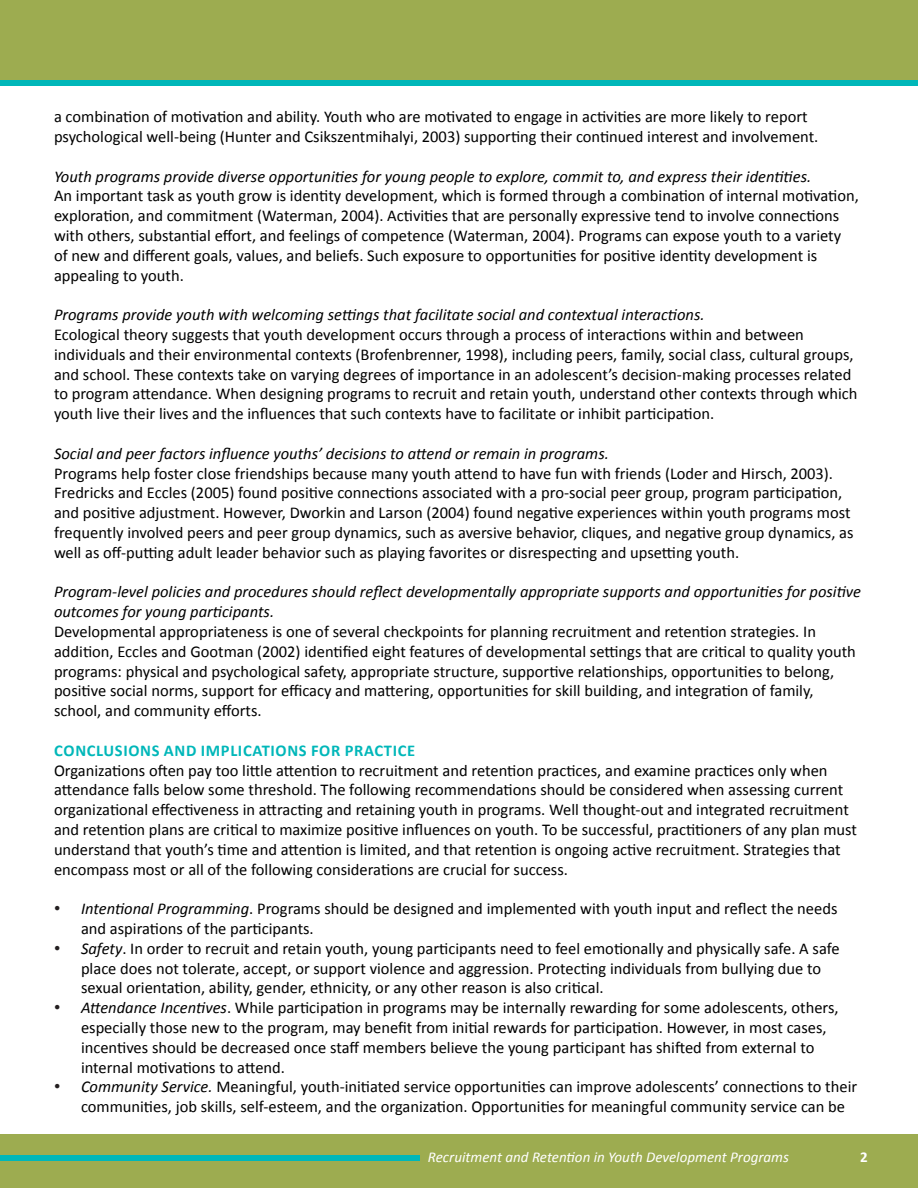
<style>
.page{position:relative;width:918px;height:1188px;background:#fff}
.page>*{position:absolute;margin:0;border:0;box-sizing:border-box;transform-origin:0 0}
.t1{font:16.5px/19.8px "Calibri";color:#000}
.t2{font:italic 16.5px/19.8px "Calibri";color:#000}
.t3{font:700 16.5px "Calibri";letter-spacing:.04em;color:#00b7b9}
.t4{font:italic 15px "Calibri";color:#fff}
.t5{font:700 15px "Calibri";color:#fff}
.s1{font-family:"Times New Roman";font-size:18px;color:#231f20}
.s2{font-style:italic}
</style>
<div class="page">
<div style="left:0;top:0;width:918px;height:81px;background:#9dac50"></div>
<div style="left:0;top:80px;width:918px;height:5px;background:#00b7b9"></div>
<div style="left:0;top:1134px;width:918px;height:54px;background:#9dac50"></div>
<div style="left:0;top:1155px;width:420px;height:5px;background:#00b7b9"></div>
<p class="t1" style="left:54px;top:106px;width:766px">a combination of motivation and ability. Youth who are motivated to engage in activities are more likely to report psychological well-being (Hunter and Csikszentmihalyi, 2003) supporting their continued interest and involvement.</p>
<p class="t2" style="left:54px;top:165px;width:759px">Youth programs provide diverse opportunities for young people to explore, commit to, and express their identities.</p>
<p class="t1" style="left:54px;top:185px;width:806px">An important task as youth grow is identity development, which is formed through a combination of internal motivation, exploration, and commitment (Waterman, 2004). Activities that are personally expressive tend to involve connections with others, substantial effort, and feelings of competence (Waterman, 2004). Programs can expose youth to a variety of new and different goals, values, and beliefs. Such exposure to opportunities for positive identity development is appealing to youth.</p>
<p class="t2" style="left:54px;top:304px;width:652px">Programs provide youth with welcoming settings that facilitate social and contextual interactions.</p>
<p class="t1" style="left:54px;top:324px;width:805px">Ecological theory suggests that youth development occurs through a process of interactions within and between individuals and their environmental contexts (Brofenbrenner, 1998), including peers, family, social class, cultural groups, and school. These contexts take on varying degrees of importance in an adolescent’s decision-making processes related to program attendance. When designing programs to recruit and retain youth, understand other contexts through which youth live their lives and the influences that such contexts have to facilitate or inhibit participation.</p>
<p class="t2" style="left:54px;top:443px;width:556px">Social and peer factors influence youths’ decisions to attend or remain in programs.</p>
<p class="t1" style="left:54px;top:462px;width:801px">Programs help foster close friendships because many youth attend to have fun with friends (Loder and Hirsch, 2003).<br>Fredricks and Eccles (2005) found positive connections associated with a pro-social peer group, program participation, and positive adjustment. However, Dworkin and Larson (2004) found negative experiences within youth programs most frequently involved peers and peer group dynamics, such as aversive behavior, cliques, and negative group dynamics, as well as off-putting adult leader behavior such as playing favorites or disrespecting and upsetting youth.</p>
<p class="t2" style="left:54px;top:581px;width:809px">Program-level policies and procedures should reflect developmentally appropriate supports and opportunities for positive outcomes for young participants.</p>
<p class="t1" style="left:54px;top:621px;width:803px">Developmental appropriateness is one of several checkpoints for planning recruitment and retention strategies. In addition, Eccles and Gootman (2002) identified eight features of developmental settings that are critical to quality youth programs: physical and psychological safety, appropriate structure, supportive relationships, opportunities to belong, positive social norms, support for efficacy and mattering, opportunities for skill building, and integration of family, school, and community efforts.</p>
<p class="t3" style="left:54px;top:740px;width:362px">CONCLUSIONS AND IMPLICATIONS FOR PRACTICE</p>
<p class="t1" style="left:54px;top:759px;width:805px">Organizations often pay too little attention to recruitment and retention practices, and examine practices only when attendance falls below some threshold. The following recommendations should be considered when assessing current organizational effectiveness in attracting and retaining youth in programs. Well thought-out and integrated recruitment and retention plans are critical to maximize positive influences on youth. To be successful, practitioners of any plan must understand that youth’s time and attention is limited, and that retention is ongoing active recruitment. Strategies that encompass most or all of the following considerations are crucial for success.</p>
<p class="t1" style="left:81px;top:898px;width:758px;text-indent:-27px"><span class="s1">•</span> <span class="s2">Intentional Programming</span>. Programs should be designed and implemented with youth input and reflect the needs and aspirations of the participants.</p>
<p class="t1" style="left:81px;top:938px;width:760px;text-indent:-27px"><span class="s1">•</span> <span class="s2">Safety</span>. In order to recruit and retain youth, young participants need to feel emotionally and physically safe. A safe place does not tolerate, accept, or support violence and aggression. Protecting individuals from bullying due to sexual orientation, ability, gender, ethnicity, or any other reason is also critical.</p>
<p class="t1" style="left:81px;top:997px;width:759px;text-indent:-27px"><span class="s1">•</span> <span class="s2">Attendance Incentives</span>. While participation in programs may be internally rewarding for some adolescents, others, especially those new to the program, may benefit from initial rewards for participation. However, in most cases, incentives should be decreased once staff members believe the young participant has shifted from external to internal motivations to attend.</p>
<p class="t1" style="left:81px;top:1076px;width:778px;text-indent:-27px"><span class="s1">•</span> <span class="s2">Community Service.</span> Meaningful, youth-initiated service opportunities can improve adolescents’ connections to their communities, job skills, self-esteem, and the organization. Opportunities for meaningful community service can be</p>
<p class="t4" style="left:428px;top:1148px;width:363px">Recruitment and Retention in Youth Development Programs</p>
<p class="t5" style="left:860px;top:1148px;width:9px">2</p>
</div>
